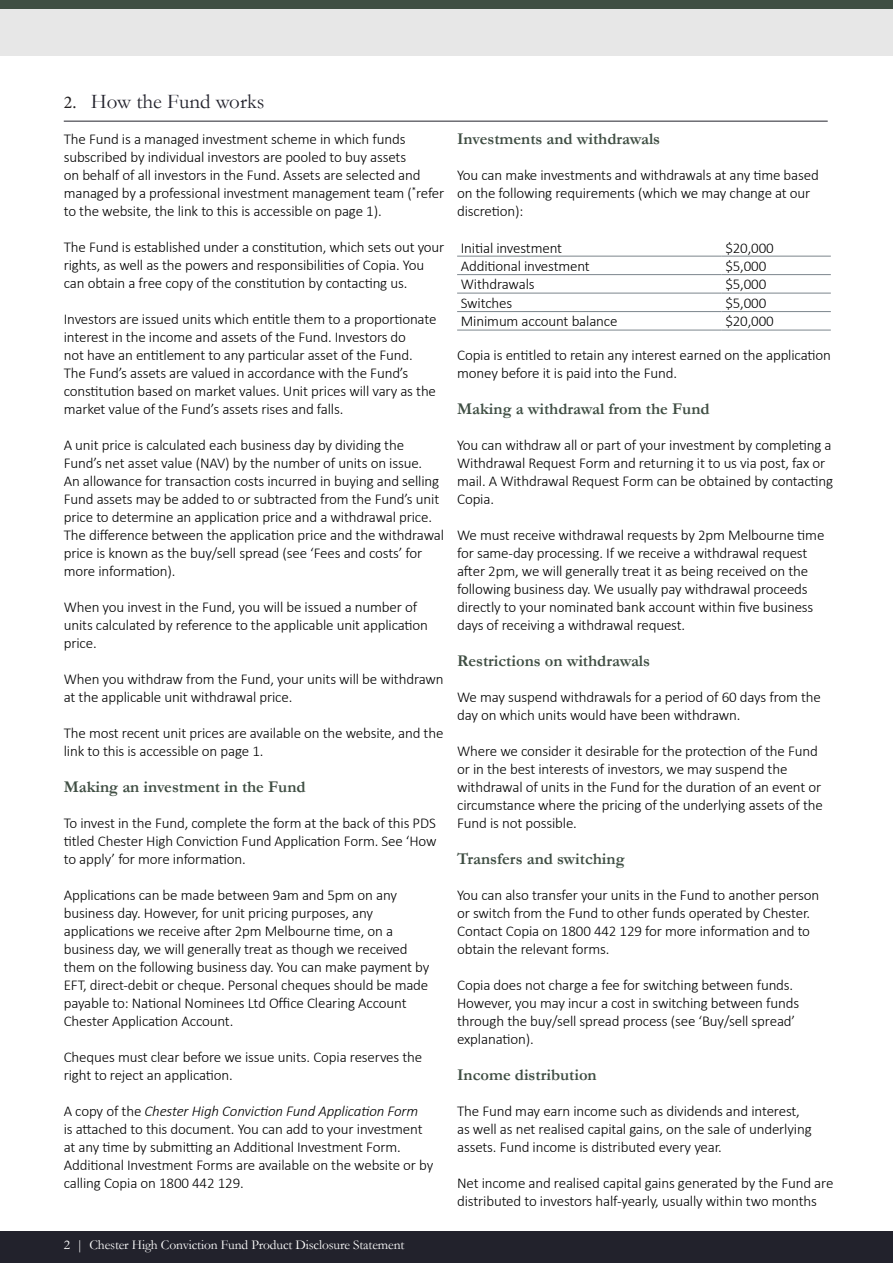
<style>
.page{position:relative;width:893px;height:1263px;background:#fff}
.page>*{position:absolute;margin:0;border:0;box-sizing:border-box;transform-origin:0 0}
.t1{font:21px "Garamond";color:#22222c}
.t2{font:700 16.5px "Garamond";color:#3f4e43}
.t3{font:300 15px/18px "Calibri";letter-spacing:-.01em;color:#000}
.t4{font:13.5px "Garamond";letter-spacing:-.01em;color:#fff}
.s1{font-family:"Minion Pro";font-size:18px;color:#231f20}
.s2{font-style:italic}
</style>
<div class="page">
<div style="left:0;top:0;width:893px;height:55px;background:#e7e7e7"></div>
<div style="left:0;top:0;width:893px;height:9px;background:#3f4e43"></div>
<div style="left:0;top:1231px;width:893px;height:32px;background:#22222c"></div>
<hr style="left:457px;top:256px;width:265px;height:1px;background:#7c858c">
<hr style="left:722px;top:256px;width:109px;height:1px;background:#7c858c">
<hr style="left:457px;top:274px;width:265px;height:1px;background:#7c858c">
<hr style="left:722px;top:274px;width:109px;height:1px;background:#7c858c">
<hr style="left:457px;top:293px;width:265px;height:1px;background:#7c858c">
<hr style="left:722px;top:293px;width:109px;height:1px;background:#7c858c">
<hr style="left:457px;top:311px;width:265px;height:1px;background:#7c858c">
<hr style="left:722px;top:311px;width:109px;height:1px;background:#7c858c">
<hr style="left:457px;top:330px;width:265px;height:1px;background:#7c858c">
<hr style="left:722px;top:330px;width:109px;height:1px;background:#7c858c">
<hr style="left:64px;top:121px;width:764px;height:1px;background:#22222c">
<p class="t1" style="left:64px;top:87px;width:202px"><span class="s1">2.</span> How the Fund works</p>
<p class="t3" style="left:64px;top:130px;width:382px">The Fund is a managed investment scheme in which funds subscribed by individual investors are pooled to buy assets<br>on behalf of all investors in the Fund. Assets are selected and managed by a professional investment management team (<sup>*</sup>refer to the website, the link to this is accessible on page 1).</p>
<p class="t3" style="left:64px;top:238px;width:382px">The Fund is established under a constitution, which sets out your rights, as well as the powers and responsibilities of Copia. You can obtain a free copy of the constitution by contacting us.</p>
<p class="t3" style="left:64px;top:310px;width:374px">Investors are issued units which entitle them to a proportionate interest in the income and assets of the Fund. Investors do<br>not have an entitlement to any particular asset of the Fund.<br>The Fund’s assets are valued in accordance with the Fund’s constitution based on market values. Unit prices will vary as the market value of the Fund’s assets rises and falls.</p>
<p class="t3" style="left:64px;top:436px;width:382px">A unit price is calculated each business day by dividing the Fund’s net asset value (NAV) by the number of units on issue.<br>An allowance for transaction costs incurred in buying and selling Fund assets may be added to or subtracted from the Fund’s unit price to determine an application price and a withdrawal price.<br>The difference between the application price and the withdrawal price is known as the buy/sell spread (see ‘Fees and costs’ for more information).</p>
<p class="t3" style="left:64px;top:598px;width:366px">When you invest in the Fund, you will be issued a number of units calculated by reference to the applicable unit application price.</p>
<p class="t3" style="left:64px;top:670px;width:381px">When you withdraw from the Fund, your units will be withdrawn at the applicable unit withdrawal price.</p>
<p class="t3" style="left:64px;top:724px;width:381px">The most recent unit prices are available on the website, and the link to this is accessible on page 1.</p>
<p class="t2" style="left:64px;top:776px;width:243px">Making an investment in the Fund</p>
<p class="t3" style="left:64px;top:814px;width:374px;text-align:justify">To invest in the Fund, complete the form at the back of this PDS titled Chester High Conviction Fund Application Form. See ‘How to apply’ for more information.</p>
<p class="t3" style="left:64px;top:886px;width:367px">Applications can be made between 9am and 5pm on any business day. However, for unit pricing purposes, any applications we receive after 2pm Melbourne time, on a business day, we will generally treat as though we received them on the following business day. You can make payment by EFT, direct-debit or cheque. Personal cheques should be made payable to: National Nominees Ltd Office Clearing Account Chester Application Account.</p>
<p class="t3" style="left:64px;top:1048px;width:360px">Cheques must clear before we issue units. Copia reserves the right to reject an application.</p>
<p class="t3" style="left:64px;top:1102px;width:371px">A copy of the <span class="s2">Chester High Conviction Fund Application Form<br></span>is attached to this document. You can add to your investment at any time by submitting an Additional Investment Form.<br>Additional Investment Forms are available on the website or by calling Copia on 1800 442 129.</p>
<p class="t4" style="left:64px;top:1236px;width:342px">2 | Chester High Conviction Fund Product Disclosure Statement</p>
<p class="t2" style="left:457px;top:128px;width:205px">Investments and withdrawals</p>
<p class="t3" style="left:457px;top:166px;width:363px">You can make investments and withdrawals at any time based on the following requirements (which we may change at our discretion):</p>
<p class="t3" style="left:461px;top:238px;width:103px">Initial investment</p>
<p class="t3" style="left:725px;top:238px;width:50px">$20,000</p>
<p class="t3" style="left:461px;top:257px;width:131px">Additional investment</p>
<p class="t3" style="left:725px;top:257px;width:42px">$5,000</p>
<p class="t3" style="left:461px;top:275px;width:75px">Withdrawals</p>
<p class="t3" style="left:725px;top:275px;width:42px">$5,000</p>
<p class="t3" style="left:461px;top:294px;width:53px">Switches</p>
<p class="t3" style="left:725px;top:294px;width:42px">$5,000</p>
<p class="t3" style="left:461px;top:312px;width:158px">Minimum account balance</p>
<p class="t3" style="left:725px;top:312px;width:50px">$20,000</p>
<p class="t3" style="left:457px;top:346px;width:375px">Copia is entitled to retain any interest earned on the application money before it is paid into the Fund.</p>
<p class="t2" style="left:457px;top:398px;width:254px">Making a withdrawal from the Fund</p>
<p class="t3" style="left:457px;top:436px;width:378px">You can withdraw all or part of your investment by completing a Withdrawal Request Form and returning it to us via post, fax or mail. A Withdrawal Request Form can be obtained by contacting Copia.</p>
<p class="t3" style="left:457px;top:526px;width:369px">We must receive withdrawal requests by 2pm Melbourne time for same-day processing. If we receive a withdrawal request after 2pm, we will generally treat it as being received on the following business day. We usually pay withdrawal proceeds directly to your nominated bank account within five business days of receiving a withdrawal request.</p>
<p class="t2" style="left:457px;top:650px;width:194px">Restrictions on withdrawals</p>
<p class="t3" style="left:457px;top:688px;width:365px">We may suspend withdrawals for a period of 60 days from the day on which units would have been withdrawn.</p>
<p class="t3" style="left:457px;top:742px;width:367px">Where we consider it desirable for the protection of the Fund or in the best interests of investors, we may suspend the withdrawal of units in the Fund for the duration of an event or circumstance where the pricing of the underlying assets of the Fund is not possible.</p>
<p class="t2" style="left:457px;top:848px;width:169px">Transfers and switching</p>
<p class="t3" style="left:457px;top:886px;width:364px">You can also transfer your units in the Fund to another person or switch from the Fund to other funds operated by Chester.<br>Contact Copia on 1800 442 129 for more information and to obtain the relevant forms.</p>
<p class="t3" style="left:457px;top:976px;width:344px">Copia does not charge a fee for switching between funds.<br>However, you may incur a cost in switching between funds through the buy/sell spread process (see ‘Buy/sell spread’ explanation).</p>
<p class="t2" style="left:457px;top:1064px;width:141px">Income distribution</p>
<p class="t3" style="left:457px;top:1102px;width:356px">The Fund may earn income such as dividends and interest, as well as net realised capital gains, on the sale of underlying assets. Fund income is distributed every year.</p>
<p class="t3" style="left:457px;top:1174px;width:378px">Net income and realised capital gains generated by the Fund are distributed to investors half-yearly, usually within two months</p>
</div>
